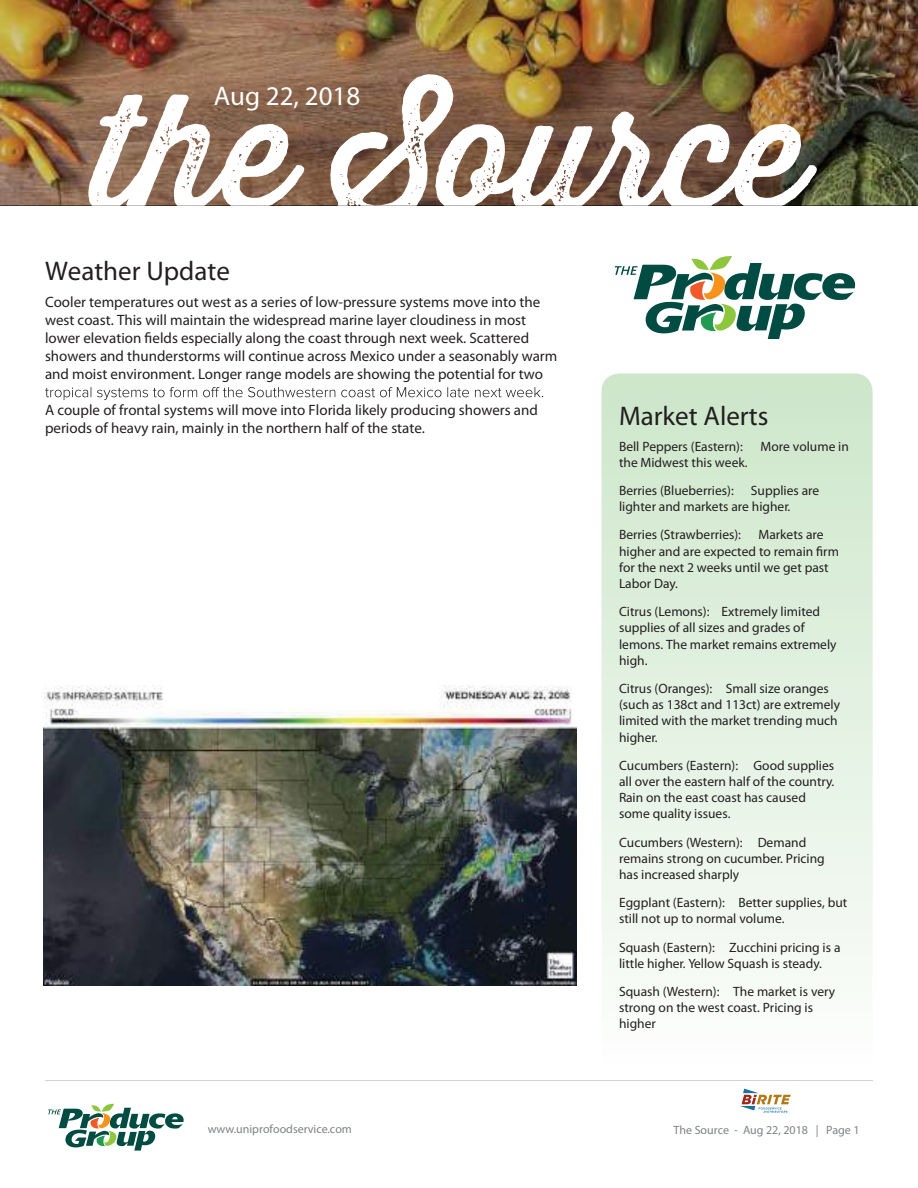
<style>
.page{position:relative;width:918px;height:1188px;background:#fff}
.page>*{position:absolute;margin:0;border:0;box-sizing:border-box;transform-origin:0 0}
.t1{font:27px "Thirsty Rough Reg One";color:#231f20}
.t2{font:700 27px "Proxima Nova";color:#fff}
.t3{font:300 15px/18px "Proxima Nova";color:#231f20}
.t4{font:300 13.5px/16.2px "Proxima Nova";color:#231f20}
.t5{font:700 13.5px "Proxima Nova";color:#231f20}
.t6{font:300 12px "Proxima Nova";color:#7f8185}
.s1{font-weight:700}
</style>
<div class="page">
<hr style="left:45px;top:1080px;width:828px;height:1px;background:#d1d2d3">
<img style="left:0;top:0;width:918px;height:206px">
<svg style="left:88px;top:74px;width:729px;height:132px"></svg>
<svg style="left:615px;top:256px;width:240px;height:83px"></svg>
<svg style="left:48px;top:1104px;width:136px;height:47px"></svg>
<svg style="left:45px;top:387px;width:498px;height:13px"></svg>
<img style="left:44px;top:686px;width:532px;height:300px">
<div style="left:602px;top:374px;width:271px;height:699px;background:linear-gradient(to bottom,#cce6ca,#fdfefc);border-radius:18px"></div>
<svg style="left:740px;top:1089px;width:51px;height:24px"></svg>
<h1 class="t2" style="left:214px;top:80px;width:148px">Aug 22, 2018</h1>
<h1 class="t1" style="left:45px;top:255px;width:186px">Weather Update</h1>
<p class="t3" style="left:45px;top:294px;width:514px">Cooler temperatures out west as a series of low-pressure systems move into the west coast. This will maintain the widespread marine layer cloudiness in most lower elevation fields especially along the coast through next week. Scattered showers and thunderstorms will continue across Mexico under a seasonably warm and moist environment. Longer range models are showing the potential for two</p>
<p class="t3" style="left:45px;top:402px;width:495px">A couple of frontal systems will move into Florida likely producing showers and periods of heavy rain, mainly in the northern half of the state.</p>
<h1 class="t1" style="left:619px;top:400px;width:151px">Market Alerts</h1>
<p class="t5" style="left:619px;top:438px;width:125px">Bell Peppers (Eastern):</p>
<p class="t4" style="left:761px;top:439px;width:90px">More volume in</p>
<p class="t4" style="left:619px;top:455px;width:130px">the Midwest this week.</p>
<p class="t5" style="left:619px;top:482px;width:116px">Berries (Blueberries):</p>
<p class="t4" style="left:619px;top:483px;width:202px;text-indent:132px">Supplies are lighter and markets are higher.</p>
<p class="t5" style="left:619px;top:527px;width:124px">Berries (Strawberries):</p>
<p class="t4" style="left:619px;top:528px;width:221px;text-indent:139px">Markets are higher and are expected to remain firm for the next 2 weeks until we get past<br>Labor Day.</p>
<p class="t4" style="left:619px;top:604px;width:219px"><span class="s1">Citrus (Lemons):</span> Extremely limited supplies of all sizes and grades of lemons. The market remains extremely high.</p>
<p class="t4" style="left:619px;top:681px;width:223px"><span class="s1">Citrus (Oranges):</span> Small size oranges (such as 138ct and 113ct) are extremely limited with the market trending much higher.</p>
<p class="t4" style="left:619px;top:758px;width:217px"><span class="s1">Cucumbers (Eastern):</span> Good supplies all over the eastern half of the country.<br>Rain on the east coast has caused some quality issues.</p>
<p class="t4" style="left:619px;top:835px;width:207px"><span class="s1">Cucumbers (Western):</span> Demand remains strong on cucumber. Pricing has increased sharply</p>
<p class="t4" style="left:619px;top:895px;width:230px"><span class="s1">Eggplant (Eastern):</span> Better supplies, but still not up to normal volume.</p>
<p class="t4" style="left:619px;top:940px;width:223px"><span class="s1">Squash (Eastern):</span> Zucchini pricing is a little higher. Yellow Squash is steady.</p>
<p class="t4" style="left:619px;top:984px;width:217px"><span class="s1">Squash (Western):</span> The market is very strong on the west coast. Pricing is higher</p>
<p class="t6" style="left:208px;top:1125px;width:146px">www.uniprofoodservice.com</p>
<p class="t6" style="left:674px;top:1125px;width:187px">The Source - Aug 22, 2018 | Page 1</p>
</div>
